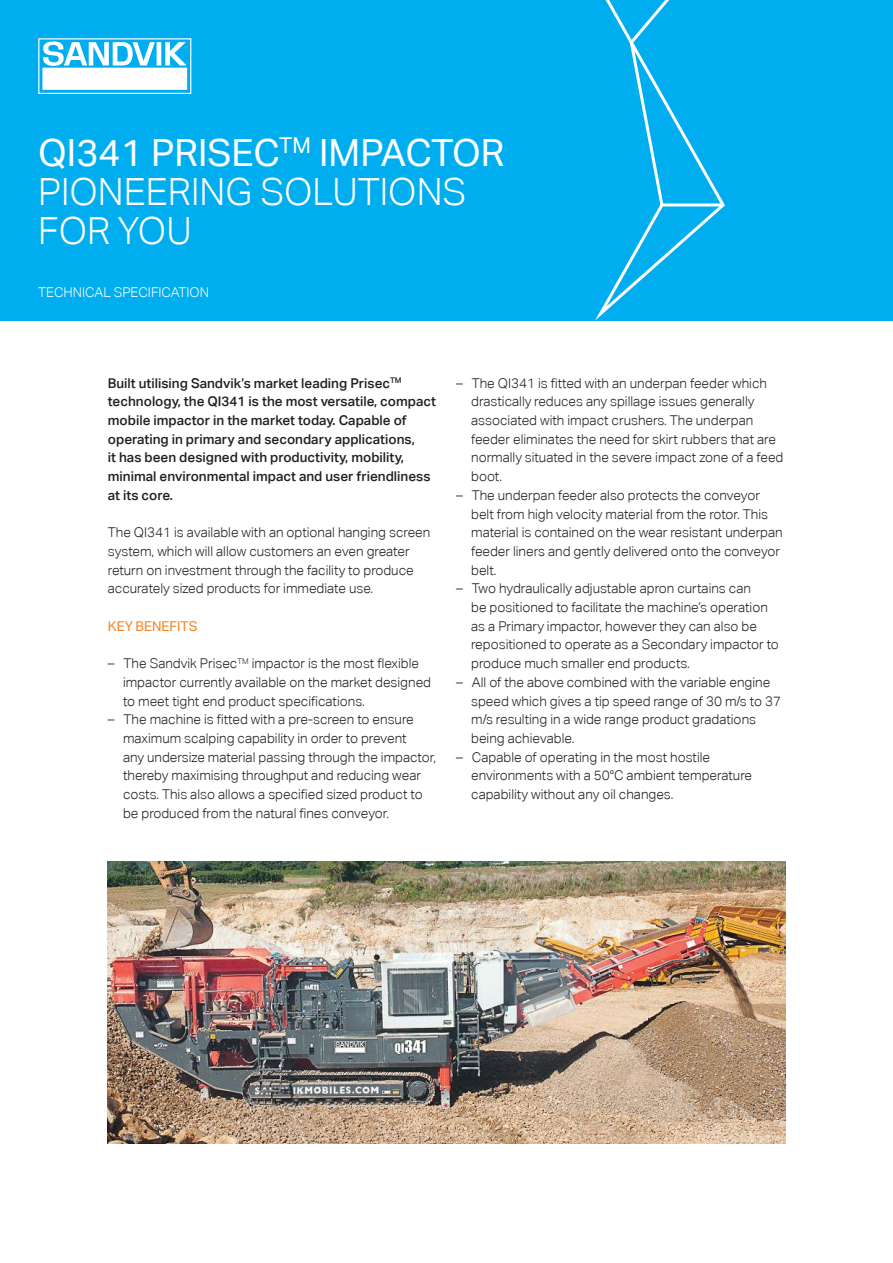
<style>
.page{position:relative;width:893px;height:1263px;background:#fff}
.page>*{position:absolute;margin:0;border:0;box-sizing:border-box;transform-origin:0 0}
.t1{font:300 37.5px/39.3px "Aktiv Grotesk";color:#fff}
.t2{font:300 13.5px/18.8px "Aktiv Grotesk";color:#231f20}
.t3{font:500 13.5px/18.8px "Aktiv Grotesk";color:#231f20}
.t4{font:300 13.5px "Aktiv Grotesk";color:#fff}
.t5{font:13.5px "Aktiv Grotesk";color:#f5821f}
.s1{font-weight:400}
</style>
<div class="page">
<div style="left:0;top:0;width:893px;height:320px;background:#00aeef"></div>
<svg style="left:589px;top:0;width:138px;height:321px"></svg>
<hr style="left:661px;top:203px;width:62px;height:3px;background:#fff">
<svg style="left:38px;top:38px;width:153px;height:56px"></svg>
<img style="left:108px;top:861px;width:677px;height:282px">
<h1 class="t1" style="left:38px;top:136px;width:468px"><span class="s1">QI341 PRISEC</span><sup>TM</sup> <span class="s1">IMPACTOR<br></span>PIONEERING SOLUTIONS<br>FOR YOU</h1>
<p class="t4" style="left:38px;top:287px;width:172px">TECHNICAL SPECIFICATION</p>
<p class="t3" style="left:108px;top:374px;width:330px">Built utilising Sandvik’s market leading Prisec<sup>TM </sup>technology, the QI341 is the most versatile, compact mobile impactor in the market today. Capable of operating in primary and secondary applications,<br>it has been designed with productivity, mobility, minimal environmental impact and user friendliness at its core.</p>
<p class="t2" style="left:108px;top:524px;width:324px">The QI341 is available with an optional hanging screen system, which will allow customers an even greater return on investment through the facility to produce accurately sized products for immediate use.</p>
<p class="t5" style="left:108px;top:621px;width:91px">KEY BENEFITS</p>
<p class="t2" style="left:123px;top:655px;width:310px;text-indent:-15px">– The Sandvik Prisec<sup>TM</sup> impactor is the most flexible impactor currently available on the market designed to meet tight end product specifications.</p>
<p class="t2" style="left:123px;top:710px;width:315px;text-indent:-15px">– The machine is fitted with a pre-screen to ensure maximum scalping capability in order to prevent<br>any undersize material passing through the impactor, thereby maximising throughput and reducing wear costs. This also allows a specified sized product to be produced from the natural fines conveyor.</p>
<p class="t2" style="left:471px;top:373px;width:314px;text-indent:-15px">– The QI341 is fitted with an underpan feeder which drastically reduces any spillage issues generally associated with impact crushers. The underpan feeder eliminates the need for skirt rubbers that are normally situated in the severe impact zone of a feed boot.</p>
<p class="t2" style="left:471px;top:487px;width:313px;text-indent:-15px">– The underpan feeder also protects the conveyor belt from high velocity material from the rotor. This material is contained on the wear resistant underpan feeder liners and gently delivered onto the conveyor belt.</p>
<p class="t2" style="left:471px;top:580px;width:309px;text-indent:-15px">– Two hydraulically adjustable apron curtains can<br>be positioned to facilitate the machine’s operation as a Primary impactor, however they can also be repositioned to operate as a Secondary impactor to produce much smaller end products.</p>
<p class="t2" style="left:471px;top:674px;width:311px;text-indent:-15px">– All of the above combined with the variable engine speed which gives a tip speed range of 30 m/s to 37 m/s resulting in a wide range product gradations being achievable.</p>
<p class="t2" style="left:471px;top:749px;width:282px;text-indent:-15px">– Capable of operating in the most hostile environments with a 50°C ambient temperature capability without any oil changes.</p>
</div>
